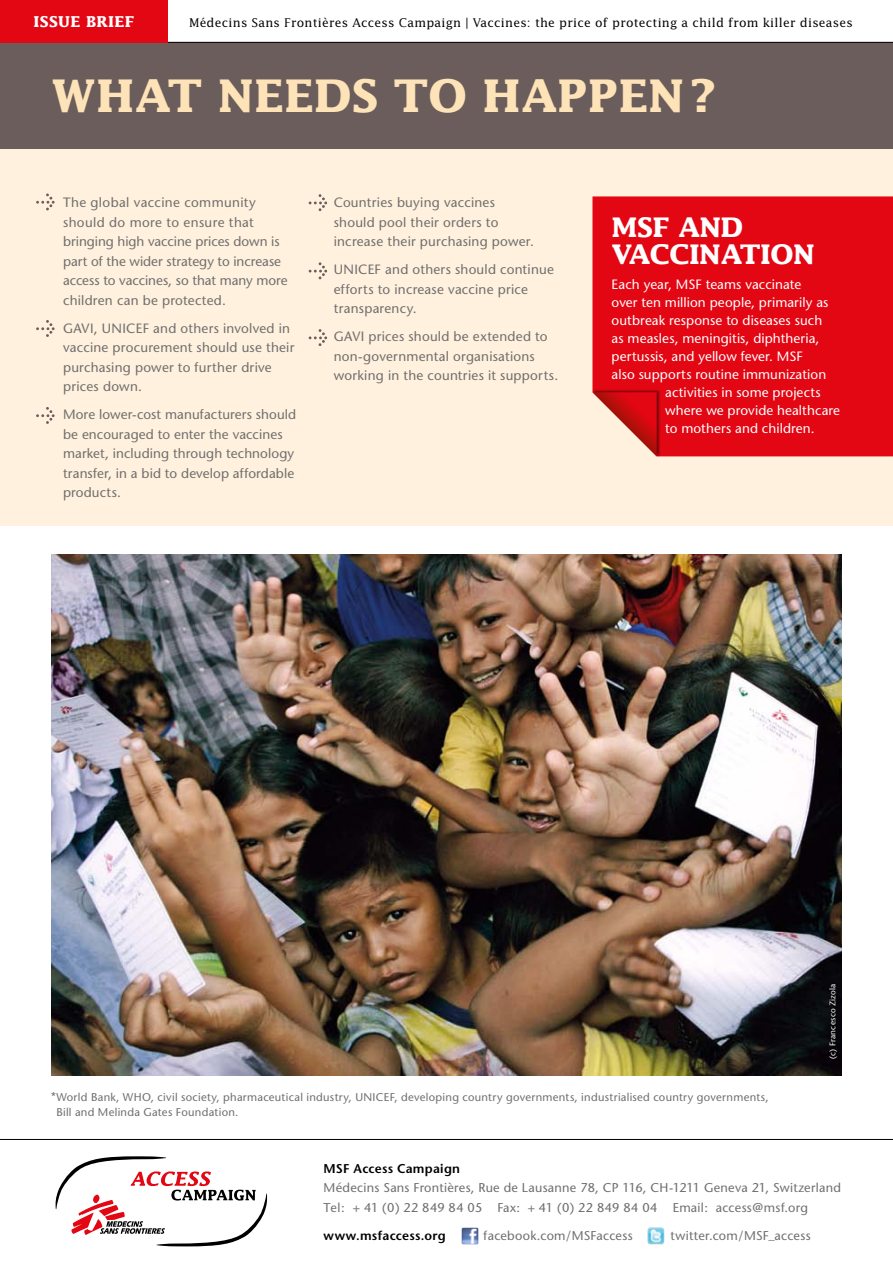
<style>
.page{position:relative;width:893px;height:1263px;background:#fff}
.page>*{position:absolute;margin:0;border:0;box-sizing:border-box;transform-origin:0 0}
.t1{font:700 45px "Lucida";color:#fee3b8}
.t2{font:700 27px/27px "Lucida";letter-spacing:-.02em;color:#fff}
.t3{font:700 15px "Lucida";color:#fff}
.t4{font:13.5px/19.5px "Stone Sans";letter-spacing:.015em;color:#706f6f}
.t5{font:13.5px "Stone Sans";letter-spacing:.005em;color:#fff}
.t6{font:12.75px/19.5px "Stone Sans";letter-spacing:.02em;color:#706f6f}
.t7{font:600 12.75px "Stone Sans";letter-spacing:.015em;color:#000}
.t8{font:12px "Lucida";letter-spacing:.02em;color:#000}
.t9{font:11.25px/15px "Stone Sans";letter-spacing:.025em;color:#706f6f}
.t10{font:8.25px "Stone Sans";letter-spacing:.03em;color:#fff}
</style>
<div class="page">
<div style="left:0;top:43px;width:893px;height:483px;background:#fff1dd"></div>
<div style="left:0;top:43px;width:893px;height:106px;background:#6a5d5b"></div>
<img style="left:51px;top:554px;width:791px;height:522px">
<svg style="left:36px;top:193px;width:19px;height:17px"></svg>
<svg style="left:36px;top:320px;width:19px;height:17px"></svg>
<svg style="left:36px;top:407px;width:19px;height:17px"></svg>
<svg style="left:309px;top:262px;width:18px;height:17px"></svg>
<svg style="left:309px;top:329px;width:18px;height:17px"></svg>
<svg style="left:309px;top:194px;width:18px;height:17px"></svg>
<hr style="left:0;top:1139px;width:893px;height:1px;background:#000">
<div style="left:592px;top:196px;width:301px;height:260px;background:#e30613"></div>
<div style="left:592px;top:389px;width:68px;height:68px;background:#000;opacity:.5"></div>
<svg style="left:592px;top:392px;width:65px;height:64px"></svg>
<svg style="left:56px;top:1156px;width:211px;height:90px"></svg>
<img style="left:461px;top:1227px;width:17px;height:17px">
<img style="left:648px;top:1228px;width:17px;height:17px">
<div style="left:828px;top:983px;width:11px;height:78px;background:#060408"></div>
<hr style="left:0;top:42px;width:893px;height:1px;background:#000">
<div style="left:0;top:0;width:168px;height:43px;background:#e30613"></div>
<p class="t3" style="left:34px;top:13px;width:11px">ISSUE</p>
<p class="t3" style="left:86px;top:13px;width:11px">BRIE</p>
<p class="t3" style="left:125px;top:13px;width:11px">F</p>
<p class="t8" style="left:189px;top:15px;width:665px">Médecins Sans Frontières Access Campaign | Vaccines: the price of protecting a child from killer diseases</p>
<h1 class="t1" style="left:51px;top:69px;width:39px">WHAT</h1>
<h1 class="t1" style="left:218px;top:69px;width:33px">NEEDS</h1>
<h1 class="t1" style="left:394px;top:69px;width:324px">TO HAPPEN ?</h1>
<p class="t4" style="left:63px;top:193px;width:226px">The global vaccine community should do more to ensure that bringing high vaccine prices down is part of the wider strategy to increase access to vaccines, so that many more children can be protected.</p>
<p class="t4" style="left:63px;top:318px;width:233px">GAVI, UNICEF and others involved in vaccine procurement should use their purchasing power to further drive prices down.</p>
<p class="t4" style="left:63px;top:405px;width:235px">More lower-cost manufacturers should be encouraged to enter the vaccines market, including through technology transfer, in a bid to develop affordable products.</p>
<p class="t4" style="left:334px;top:193px;width:202px">Countries buying vaccines should pool their orders to increase their purchasing power.</p>
<p class="t4" style="left:334px;top:260px;width:222px">UNICEF and others should continue efforts to increase vaccine price transparency.</p>
<p class="t4" style="left:334px;top:327px;width:226px">GAVI prices should be extended to non-governmental organisations working in the countries it supports.</p>
<h2 class="t2" style="left:612px;top:214px;width:205px">MSF AND<br>VACCINATION</h2>
<p class="t5" style="left:612px;top:276px;width:191px">Each year, MSF teams vaccinate</p>
<p class="t5" style="left:612px;top:294px;width:218px">over ten million people, primarily as</p>
<p class="t5" style="left:612px;top:312px;width:212px">outbreak response to diseases such</p>
<p class="t5" style="left:612px;top:330px;width:209px">as measles, meningitis, diphtheria,</p>
<p class="t5" style="left:612px;top:348px;width:193px">pertussis, and yellow fever. MSF</p>
<p class="t5" style="left:612px;top:366px;width:216px">also supports routine immunization</p>
<p class="t5" style="left:665px;top:384px;width:157px">activities in some projects</p>
<p class="t5" style="left:665px;top:402px;width:176px">where we provide healthcare</p>
<p class="t5" style="left:665px;top:420px;width:151px">to mothers and children.</p>
<p class="t10" style="left:828px;top:1059px;width:77px;rotate:-90deg">(c) Francesco Zizola</p>
<p class="t9" style="left:56px;top:1090px;width:714px;text-indent:-5px">*World Bank, WHO, civil society, pharmaceutical industry, UNICEF, developing country governments, industrialised country governments,<br>Bill and Melinda Gates Foundation.</p>
<p class="t7" style="left:324px;top:1160px;width:138px">MSF Access Campaign</p>
<p class="t6" style="left:324px;top:1178px;width:519px">Médecins Sans Frontières, Rue de Lausanne 78, CP 116, CH-1211 Geneva 21, Switzerland<br>Tel: + 41 (0) 22 849 84 05 Fax: + 41 (0) 22 849 84 04 Email: access@msf.org</p>
<p class="t7" style="left:324px;top:1227px;width:124px">www.msfaccess.org</p>
<p class="t6" style="left:484px;top:1226px;width:151px">facebook.com/MSFaccess</p>
<p class="t6" style="left:671px;top:1226px;width:142px">twitter.com/MSF_access</p>
</div>
